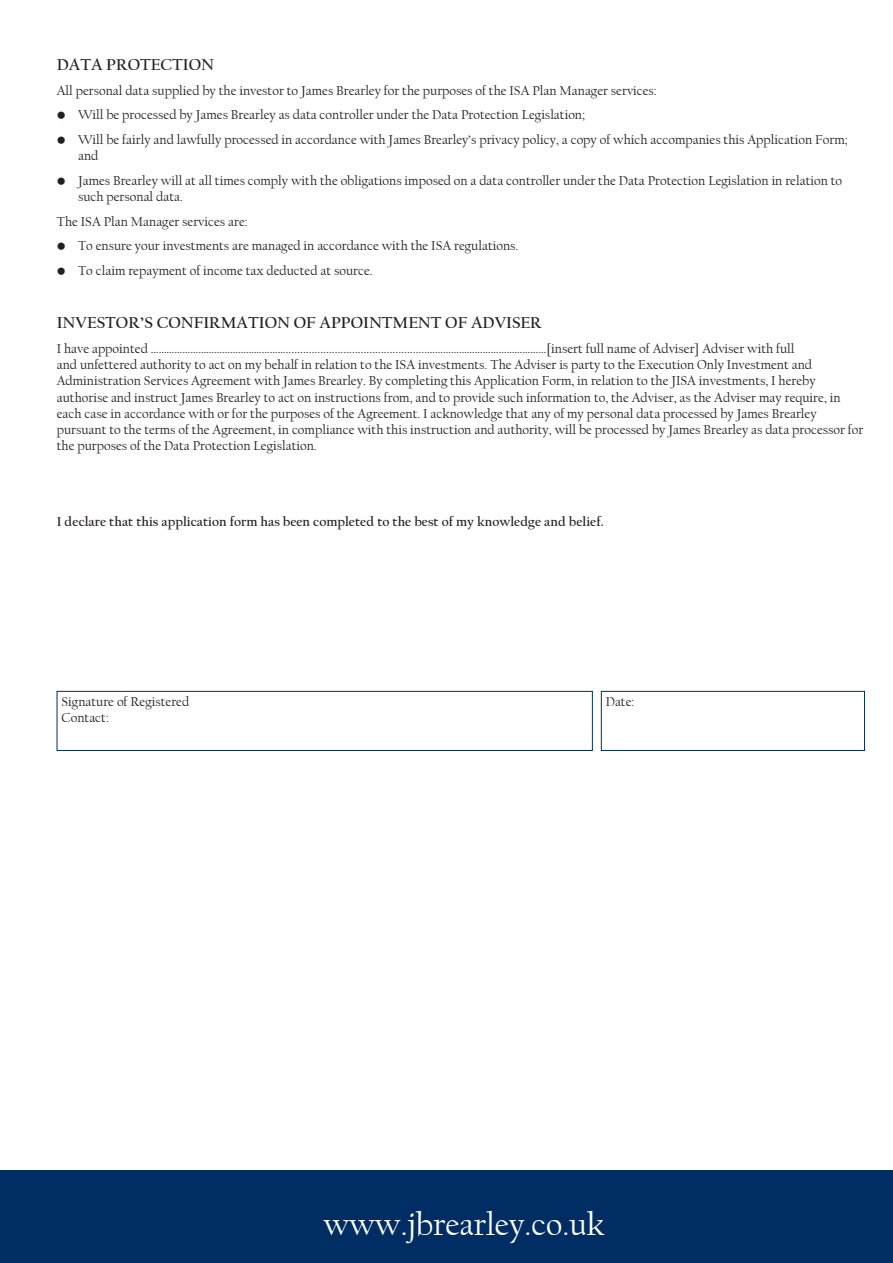
<style>
.page{position:relative;width:893px;height:1263px;background:#fff}
.page>*{position:absolute;margin:0;border:0;box-sizing:border-box;transform-origin:0 0}
.t1{font:33px "Californian FB";color:#fff}
.t2{font:700 16.5px "Californian FB";color:#231f20}
.t3{font:13.5px/16.2px "Californian FB";color:#231f20}
.t4{font:700 13.5px "Californian FB";color:#231f20}
.t5{font:13.5px/16.2px "Californian FB";color:#231f20}
.s1{font-style:inherit}
</style>
<div class="page">
<div style="left:57px;top:691px;width:536px;height:60px;border:1px solid #002e64"></div>
<div style="left:601px;top:691px;width:264px;height:60px;border:1px solid #002e64"></div>
<div style="left:0;top:1171px;width:893px;height:92px;background:#002e64"></div>
<p class="t2" style="left:57px;top:55px;width:159px">DATA PROTECTION</p>
<p class="t3" style="left:57px;top:82px;width:601px">All personal data supplied by the investor to James Brearley for the purposes of the ISA Plan Manager services:</p>
<p class="t3" style="left:57px;top:107px;width:530px">• Will be processed by James Brearley as data controller under the Data Protection Legislation;</p>
<p class="t3" style="left:78px;top:132px;width:771px;text-indent:-21px">• Will be fairly and lawfully processed in accordance with James Brearley’s privacy policy, a copy of which accompanies this Application Form; and</p>
<p class="t3" style="left:78px;top:173px;width:766px;text-indent:-21px">• James Brearley will at all times comply with the obligations imposed on a data controller under the Data Protection Legislation in relation to such personal data.</p>
<p class="t3" style="left:57px;top:213px;width:192px">The ISA Plan Manager services are:</p>
<p class="t3" style="left:57px;top:238px;width:463px">• To ensure your investments are managed in accordance with the ISA regulations.</p>
<p class="t3" style="left:57px;top:263px;width:317px">• To claim repayment of income tax deducted at source.</p>
<p class="t2" style="left:57px;top:313px;width:487px">INVESTOR’S CONFIRMATION OF APPOINTMENT OF ADVISER</p>
<p class="t3" style="left:57px;top:341px;width:808px">I have appointed …………………………………………….................................................………………………………………[insert full name of Adviser] Adviser with full<br>and unfettered authority to act on my behalf in relation to the ISA investments. The Adviser is party to the Execution Only Investment and Administration Services Agreement with James Brearley. By completing this Application Form, in relation to the <span class="s1">J</span>ISA investments, I hereby authorise and instruct James Brearley to act on instructions from, and to provide such information to, the Adviser, as the Adviser may require, in each case in accordance with or for the purposes of the Agreement. I acknowledge that any of my personal data processed by James Brearley pursuant to the terms of the Agreement, in compliance with this instruction and authority, will be processed by James Brearley as data processor for the purposes of the Data Protection Legislation.</p>
<p class="t4" style="left:57px;top:514px;width:548px">I declare that this application form has been completed to the best of my knowledge and belief.</p>
<p class="t5" style="left:61px;top:694px;width:129px"><span class="s1">Signature</span> of Registered<br>Contact<span class="s1">:</span></p>
<p class="t3" style="left:606px;top:694px;width:30px">Date:</p>
<h1 class="t1" style="left:324px;top:1206px;width:283px">www.jbrearley.co.uk</h1>
</div>
